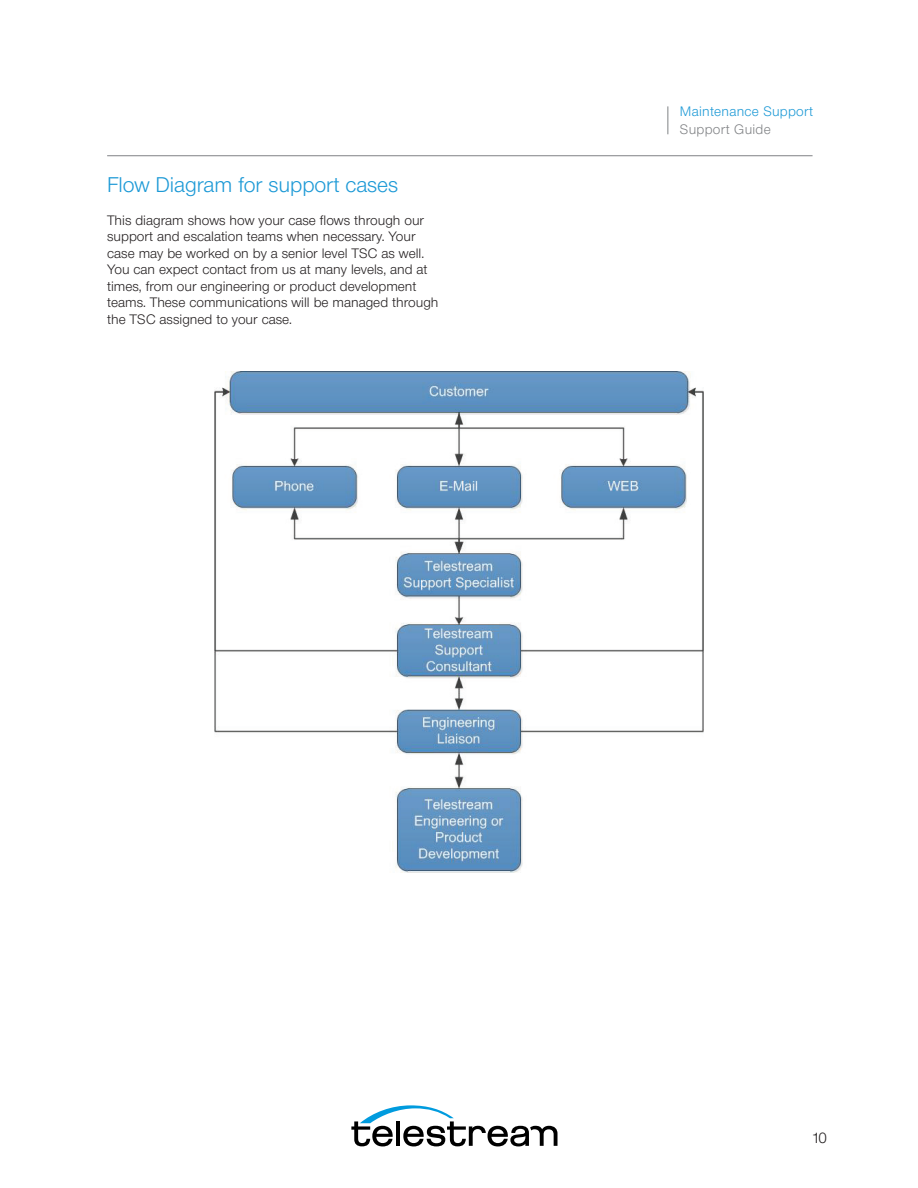
<style>
.page{position:relative;width:918px;height:1188px;background:#fff}
.page>*{position:absolute;margin:0;border:0;box-sizing:border-box;transform-origin:0 0}
.t1{font:300 21px "Neue Helvetica BQ";letter-spacing:-.005em;color:#1c99d6}
.t2{font:300 15px "Neue Helvetica BQ";color:#231f20}
.t3{font:300 13.5px/16.5px "Neue Helvetica BQ";color:#231f20}
.t4{font:300 13.5px "Neue Helvetica BQ";letter-spacing:.02em;color:#1c99d6}
.t5{font:300 13.5px "Neue Helvetica BQ";letter-spacing:.02em;color:#808285}
</style>
<div class="page">
<svg style="left:351px;top:1105px;width:207px;height:41px"></svg>
<hr style="left:107px;top:155px;width:706px;height:1px;background:#808285">
<svg style="left:667px;top:106px;width:1px;height:28px"></svg>
<img style="left:214px;top:371px;width:489px;height:501px">
<h1 class="t1" style="left:107px;top:171px;width:292px">Flow Diagram for support cases</h1>
<p class="t3" style="left:107px;top:212px;width:333px">This diagram shows how your case flows through our support and escalation teams when necessary. Your case may be worked on by a senior level TSC as well.<br>You can expect contact from us at many levels, and at times, from our engineering or product development teams. These communications will be managed through the TSC assigned to your case.</p>
<p class="t4" style="left:680px;top:103px;width:135px">Maintenance Support</p>
<p class="t5" style="left:680px;top:121px;width:92px">Support Guide</p>
<p class="t2" style="left:812px;top:1129px;width:17px">10</p>
</div>
